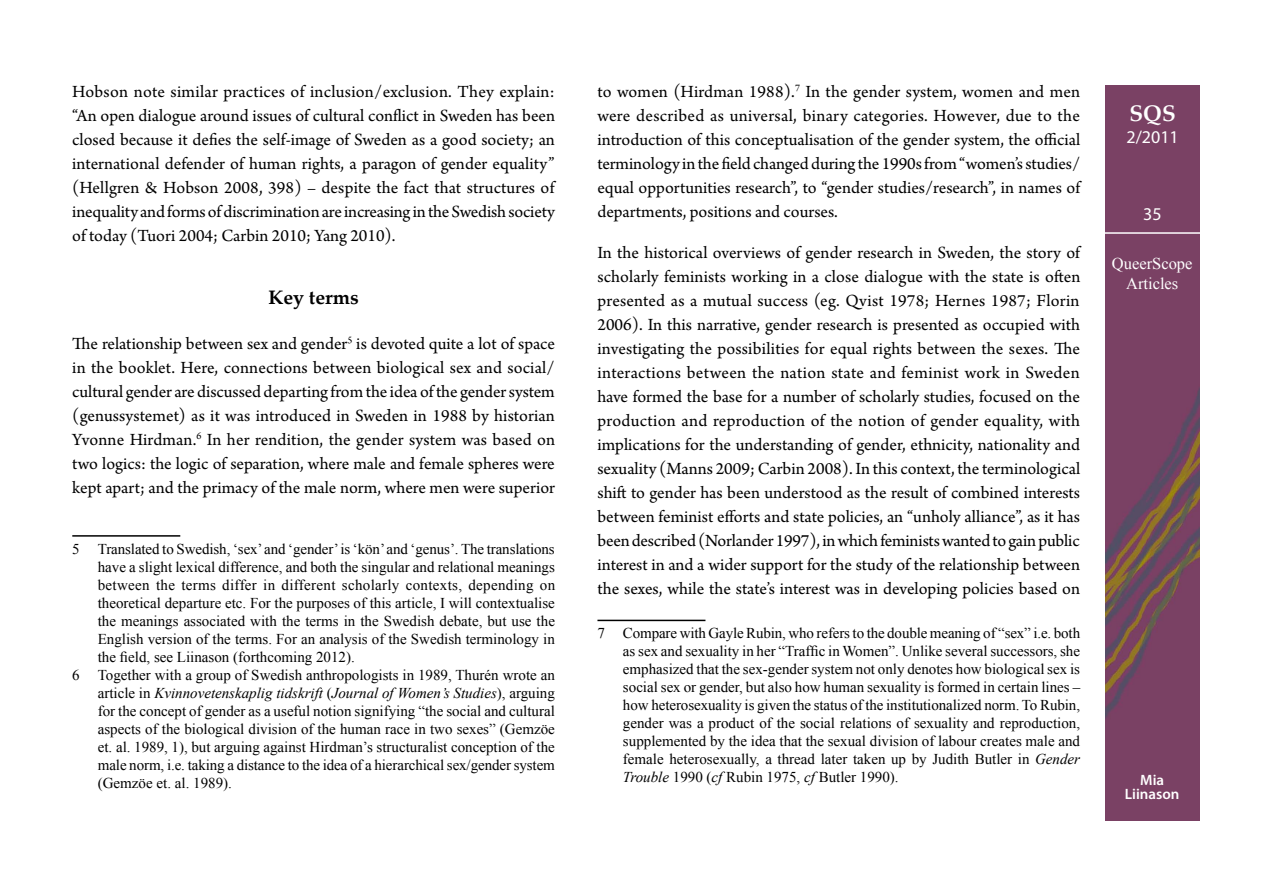
<style>
.page{position:relative;width:1263px;height:893px;background:#fff}
.page>*{position:absolute;margin:0;border:0;box-sizing:border-box;transform-origin:0 0}
.t1{font:700 22.5px "Palatino Linotype";color:#fff}
.t2{font:700 19.5px "Palatino Linotype";color:#000}
.t3{font:18px/24px "Arno Pro";color:#000;text-align:justify}
.t4{font:18px "Myriad Pro";color:#fff}
.t5{font:16.5px/19.8px "Times New Roman";color:#fff;text-align:center}
.t6{font:15px/18px "Times New Roman";color:#000;text-align:justify}
.t7{font:italic 15px "Times New Roman";color:#000}
.t8{font:15px "Times New Roman";letter-spacing:.02em;color:#000}
.t9{font:600 15px/13.5px "Myriad Pro";color:#fff;text-align:center}
.s1{font-style:normal}
.s2{font-style:italic}
</style>
<div class="page">
<img style="left:1106px;top:85px;width:93px;height:736px">
<hr style="left:1101px;top:232px;width:103px;height:2px;background:#fff">
<hr style="left:72px;top:535px;width:108px;height:2px;background:#000">
<hr style="left:597px;top:620px;width:108px;height:1px;background:#000">
<p class="t3" style="left:72px;top:81px;width:484px">Hobson note similar practices of inclusion/exclusion. They explain: “An open dialogue around issues of cultural conflict in Sweden has been closed because it defies the self-image of Sweden as a good society; an international defender of human rights, a paragon of gender equality” (Hellgren &amp; Hobson 2008, 398) – despite the fact that structures of inequality and forms of discrimination are increasing in the Swedish society of today (Tuori 2004; Carbin 2010; Yang 2010).</p>
<p class="t2" style="left:268px;top:283px;width:92px">Key terms</p>
<p class="t3" style="left:72px;top:332px;width:484px">The relationship between sex and gender<sup>5</sup> is devoted quite a lot of space in the booklet. Here, connections between biological sex and social/ cultural gender are discussed departing from the idea of the gender system (genussystemet) as it was introduced in Sweden in 1988 by historian Yvonne Hirdman.<sup>6</sup> In her rendition, the gender system was based on two logics: the logic of separation, where male and female spheres were kept apart; and the primacy of the male norm, where men were superior</p>
<p class="t6" style="left:72px;top:540px;width:484px">5 Translated to Swedish, ‘sex’ and ‘gender’ is ‘kön’ and ‘genus’. The translations</p>
<p class="t6" style="left:98px;top:558px;width:459px">have a slight lexical difference, and both the singular and relational meanings</p>
<p class="t8" style="left:98px;top:575px;width:459px">between the terms differ in different scholarly contexts, depending on</p>
<p class="t6" style="left:98px;top:594px;width:459px">theoretical departure etc. For the purposes of this article, I will contextualise</p>
<p class="t6" style="left:98px;top:612px;width:459px">the meanings associated with the terms in the Swedish debate, but use the</p>
<p class="t6" style="left:98px;top:630px;width:459px">English version of the terms. For an analysis of the Swedish terminology in</p>
<p class="t6" style="left:98px;top:648px;width:259px">the field, see Liinason (forthcoming 2012).</p>
<p class="t6" style="left:72px;top:666px;width:484px">6 Together with a group of Swedish anthropologists in 1989, Thurén wrote an</p>
<p class="t7" style="left:98px;top:683px;width:459px"><span class="s1">article in</span> Kvinnovetenskaplig tidskrift <span class="s1">(</span>Journal of Women’s Studies<span class="s1">), arguing</span></p>
<p class="t6" style="left:98px;top:702px;width:459px">for the concept of gender as a useful notion signifying “the social and cultural</p>
<p class="t6" style="left:98px;top:720px;width:459px">aspects of the biological division of the human race in two sexes” (Gemzöe</p>
<p class="t6" style="left:98px;top:738px;width:459px">et. al. 1989, 1), but arguing against Hirdman’s structuralist conception of the</p>
<p class="t6" style="left:98px;top:756px;width:459px">male norm, i.e. taking a distance to the idea of a hierarchical sex/gender system</p>
<p class="t6" style="left:98px;top:774px;width:136px">(Gemzöe et. al. 1989).</p>
<p class="t3" style="left:597px;top:81px;width:484px">to women (Hirdman 1988).<sup>7</sup> In the gender system, women and men were described as universal, binary categories. However, due to the introduction of this conceptualisation of the gender system, the official terminology in the field changed during the 1990s from “women’s studies/ equal opportunities research”, to “gender studies/research”, in names of departments, positions and courses.</p>
<p class="t3" style="left:597px;top:242px;width:484px">In the historical overviews of gender research in Sweden, the story of scholarly feminists working in a close dialogue with the state is often presented as a mutual success (eg. Qvist 1978; Hernes 1987; Florin 2006). In this narrative, gender research is presented as occupied with investigating the possibilities for equal rights between the sexes. The interactions between the nation state and feminist work in Sweden have formed the base for a number of scholarly studies, focused on the production and reproduction of the notion of gender equality, with implications for the understanding of gender, ethnicity, nationality and sexuality (Manns 2009; Carbin 2008). In this context, the terminological shift to gender has been understood as the result of combined interests between feminist efforts and state policies, an “unholy alliance”, as it has been described (Norlander 1997), in which feminists wanted to gain public interest in and a wider support for the study of the relationship between the sexes, while the state’s interest was in developing policies based on</p>
<p class="t6" style="left:623px;top:624px;width:459px;text-indent:-26px">7 Compare with Gayle Rubin, who refers to the double meaning of “sex” i.e. both as sex and sexuality in her “Traffic in Women”. Unlike several successors, she emphasized that the sex-gender system not only denotes how biological sex is social sex or gender, but also how human sexuality is formed in certain lines – how heterosexuality is given the status of the institutionalized norm. To Rubin, gender was a product of the social relations of sexuality and reproduction, supplemented by the idea that the sexual division of labour creates male and female heterosexually, a thread later taken up by Judith Butler in <span class="s2">Gender Trouble</span> 1990 (<span class="s2">cf</span> Rubin 1975, <span class="s2">cf</span> Butler 1990).</p>
<p class="t1" style="left:1129px;top:98px;width:48px">SQS</p>
<p class="t4" style="left:1126px;top:126px;width:54px">2/2011</p>
<p class="t4" style="left:1143px;top:203px;width:20px">35</p>
<p class="t5" style="left:1112px;top:253px;width:82px">QueerScope<br>Articles</p>
<p class="t9" style="left:1125px;top:773px;width:56px">Mia<br>Liinason</p>
</div>
